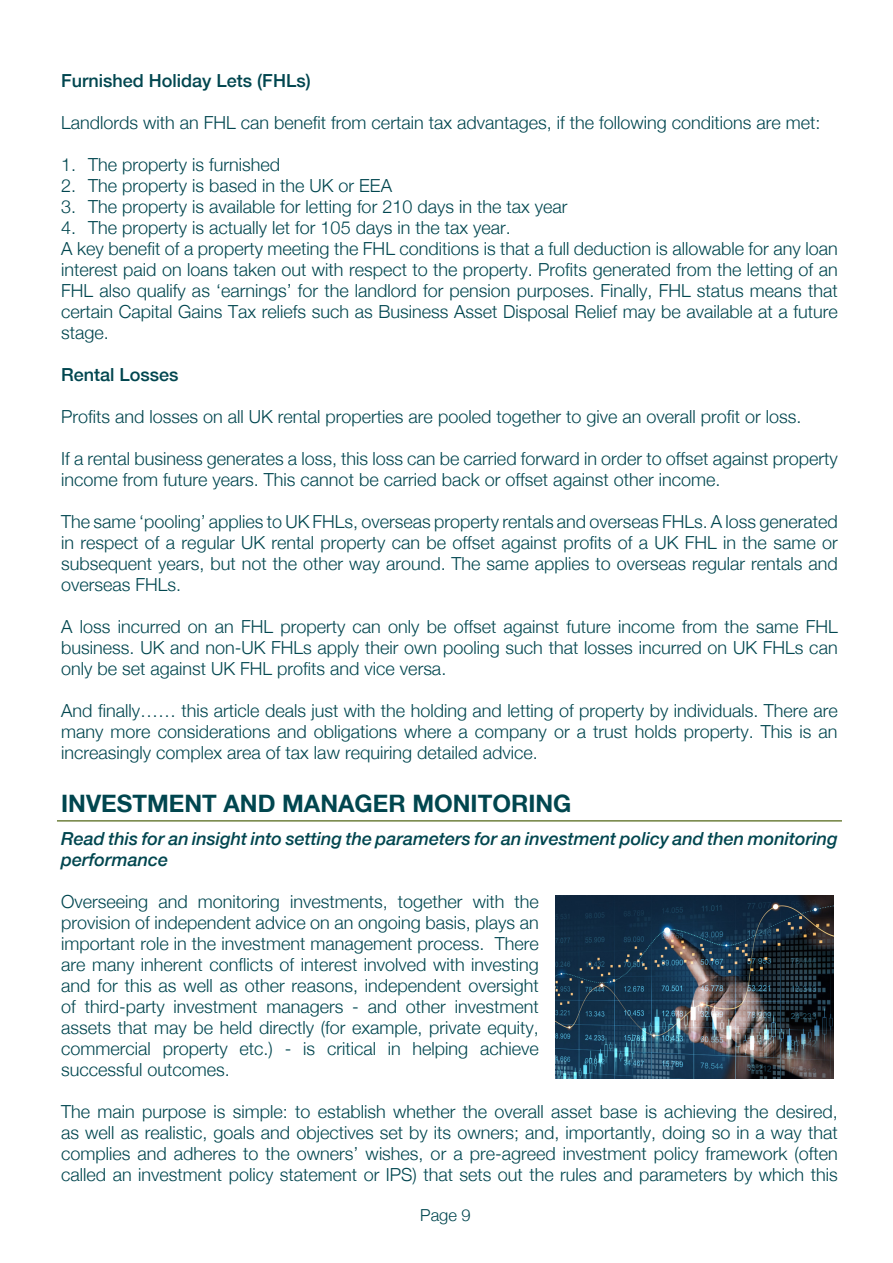
<style>
.page{position:relative;width:893px;height:1263px;background:#fff}
.page>*{position:absolute;margin:0;border:0;box-sizing:border-box;transform-origin:0 0}
.t1{font:700 24px "Helvetica Neue LT";color:#01464f}
.Text{font:300 18px/21px "Helvetica Neue LT";color:#01464f;text-align:justify}
.Text-2{font:italic 500 18px/21px "Helvetica Neue LT";color:#01464f}
.Text-3{font:500 18px "Helvetica Neue LT";color:#01464f}
.t2{font:300 16.5px "Helvetica Neue LT";color:#01464f}
</style>
<div class="page">
<hr style="left:57px;top:820px;width:785px;height:2px;background:#6f803d">
<img style="left:556px;top:895px;width:277px;height:183px">
<p class="Text-3" style="left:61px;top:70px;width:251px">Furnished Holiday Lets (FHLs)</p>
<p class="Text" style="left:61px;top:112px;width:761px">Landlords with an FHL can benefit from certain tax advantages, if the following conditions are met:</p>
<p class="Text" style="left:61px;top:154px;width:221px">1. The property is furnished</p>
<p class="Text" style="left:61px;top:175px;width:332px">2. The property is based in the UK or EEA</p>
<p class="Text" style="left:61px;top:196px;width:508px">3. The property is available for letting for 210 days in the tax year</p>
<p class="Text" style="left:61px;top:217px;width:451px">4. The property is actually let for 105 days in the tax year.</p>
<p class="Text" style="left:61px;top:238px;width:778px">A key benefit of a property meeting the FHL conditions is that a full deduction is allowable for any loan interest paid on loans taken out with respect to the property. Profits generated from the letting of an FHL also qualify as ‘earnings’ for the landlord for pension purposes. Finally, FHL status means that certain Capital Gains Tax reliefs such as Business Asset Disposal Relief may be available at a future stage.</p>
<p class="Text-3" style="left:61px;top:364px;width:119px">Rental Losses</p>
<p class="Text" style="left:61px;top:406px;width:742px">Profits and losses on all UK rental properties are pooled together to give an overall profit or loss.</p>
<p class="Text" style="left:61px;top:448px;width:778px">If a rental business generates a loss, this loss can be carried forward in order to offset against property income from future years. This cannot be carried back or offset against other income.</p>
<p class="Text" style="left:61px;top:511px;width:778px">The same ‘pooling’ applies to UK FHLs, overseas property rentals and overseas FHLs. A loss generated in respect of a regular UK rental property can be offset against profits of a UK FHL in the same or subsequent years, but not the other way around. The same applies to overseas regular rentals and overseas FHLs.</p>
<p class="Text" style="left:61px;top:616px;width:778px">A loss incurred on an FHL property can only be offset against future income from the same FHL business. UK and non-UK FHLs apply their own pooling such that losses incurred on UK FHLs can only be set against UK FHL profits and vice versa.</p>
<p class="Text" style="left:61px;top:700px;width:778px">And finally…… this article deals just with the holding and letting of property by individuals. There are many more considerations and obligations where a company or a trust holds property. This is an increasingly complex area of tax law requiring detailed advice.</p>
<p class="t1" style="left:61px;top:788px;width:512px">INVESTMENT AND MANAGER MONITORING</p>
<p class="Text-2" style="left:61px;top:828px;width:778px">Read this for an insight into setting the parameters for an investment policy and then monitoring performance</p>
<p class="Text" style="left:61px;top:891px;width:479px">Overseeing and monitoring investments, together with the provision of independent advice on an ongoing basis, plays an important role in the investment management process. There are many inherent conflicts of interest involved with investing and for this as well as other reasons, independent oversight of third-party investment managers - and other investment assets that may be held directly (for example, private equity, commercial property etc.) - is critical in helping achieve successful outcomes.</p>
<p class="Text" style="left:61px;top:1101px;width:778px">The main purpose is simple: to establish whether the overall asset base is achieving the desired, as well as realistic, goals and objectives set by its owners; and, importantly, doing so in a way that complies and adheres to the owners’ wishes, or a pre-agreed investment policy framework (often called an investment policy statement or IPS) that sets out the rules and parameters by which this</p>
<p class="t2" style="left:420px;top:1205px;width:52px">Page 9</p>
</div>
